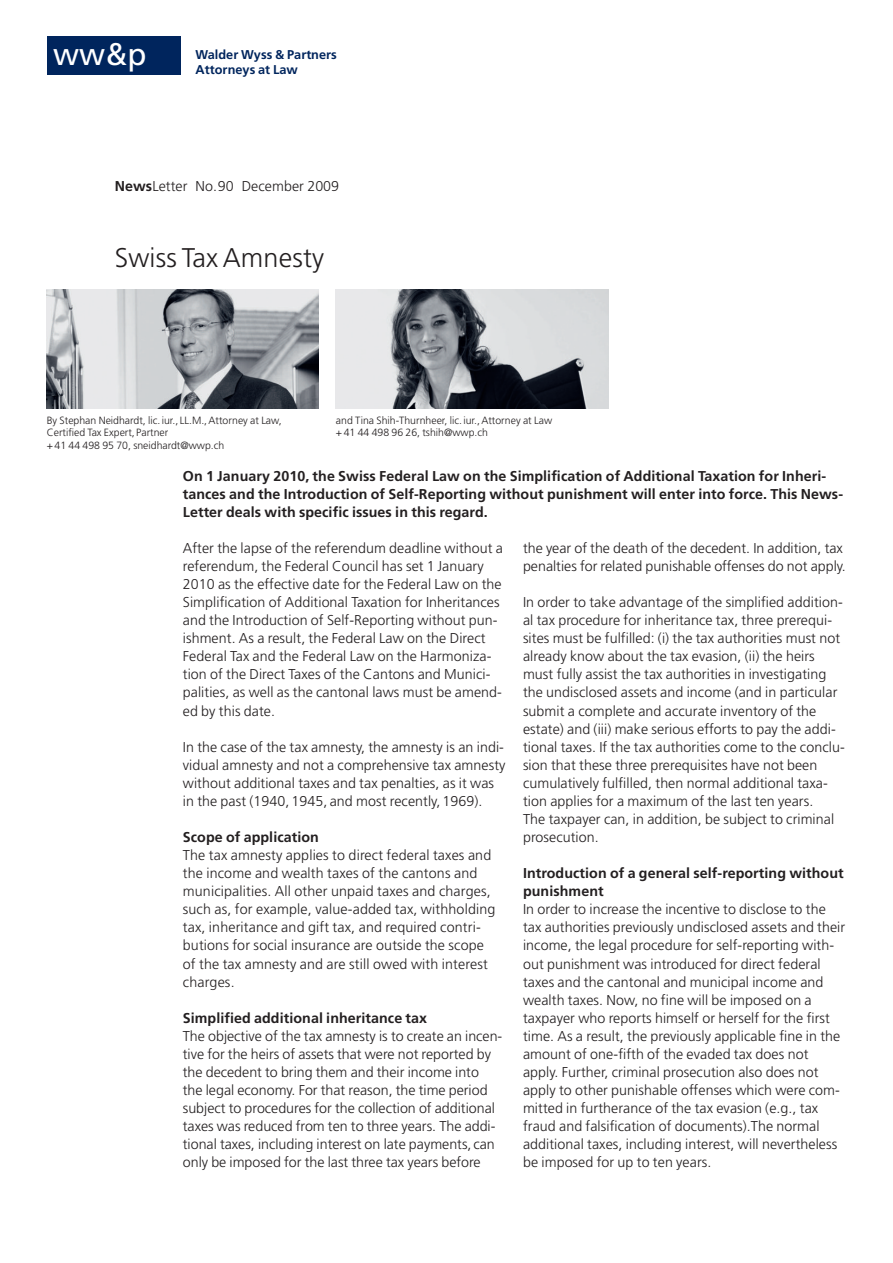
<style>
.page{position:relative;width:893px;height:1263px;background:#fff}
.page>*{position:absolute;margin:0;border:0;box-sizing:border-box;transform-origin:0 0}
.t1{font:31.2px "Frutiger";color:#fff}
.t2{font:300 27px "Frutiger";letter-spacing:.005em;color:#231f20}
.t3{font:300 14.25px/18px "Frutiger";letter-spacing:.005em;color:#231f20}
.t4{font:700 14.25px/18px "Frutiger";letter-spacing:.005em;color:#231f20}
.t5{font:700 12.75px/15.8px "Frutiger";color:#00255d}
.t6{font:300 10.5px/12.8px "Frutiger";color:#231f20}
.s1{font-weight:700}
</style>
<div class="page">
<div style="left:47px;top:36px;width:134px;height:38px;background:#00255d"></div>
<img style="left:47px;top:289px;width:272px;height:119px">
<img style="left:336px;top:289px;width:272px;height:119px">
<h1 class="t1" style="left:53px;top:41px;width:95px">ww&amp;p</h1>
<p class="t5" style="left:196px;top:47px;width:143px">Walder Wyss &amp; Partners<br>Attorneys at Law</p>
<p class="t3" style="left:115px;top:179px;width:226px"><span class="s1">News</span>Letter No.90 December 2009</p>
<h2 class="t2" style="left:115px;top:247px;width:211px">Swiss Tax Amnesty</h2>
<p class="t6" style="left:47px;top:414px;width:236px">By Stephan Neidhardt, lic.iur., LL.M.,Attorney at Law,<br>Certified Tax Expert, Partner<br>+41 44 498 95 70, sneidhardt@wwp.ch</p>
<p class="t4" style="left:183px;top:468px;width:662px">On 1 January 2010, the Swiss Federal Law on the Simplification of Additional Taxation for Inheri&shy;tances and the Introduction of Self-Reporting without punishment will enter into force. This News-<br>Letter deals with specific issues in this regard.</p>
<p class="t6" style="left:336px;top:414px;width:218px">and Tina Shih-Thurnheer, lic.iur.,Attorney at Law +41 44 498 96 26, tshih@wwp.ch</p>
<p class="t3" style="left:183px;top:540px;width:322px">After the lapse of the referendum deadline without a referendum, the Federal Council has set 1 January 2010 as the effective date for the Federal Law on the Simplification of Additional Taxation for Inheritances and the Introduction of Self-Reporting without pun&shy;ishment. As a result, the Federal Law on the Direct Federal Tax and the Federal Law on the Harmoniza&shy;tion of the Direct Taxes of the Cantons and Munici&shy;palities, as well as the cantonal laws must be amend&shy;ed by this date.</p>
<p class="t3" style="left:183px;top:739px;width:324px">In the case of the tax amnesty, the amnesty is an indi&shy;vidual amnesty and not a comprehensive tax amnesty without additional taxes and tax penalties, as it was in the past (1940, 1945, and most recently, 1969).</p>
<p class="t4" style="left:183px;top:829px;width:138px">Scope of application</p>
<p class="t3" style="left:183px;top:847px;width:314px">The tax amnesty applies to direct federal taxes and the income and wealth taxes of the cantons and municipalities. All other unpaid taxes and charges, such as, for example, value-added tax, withholding tax, inheritance and gift tax, and required contri&shy;butions for social insurance are outside the scope of the tax amnesty and are still owed with interest charges.</p>
<p class="t4" style="left:183px;top:1010px;width:246px">Simplified additional inheritance tax</p>
<p class="t3" style="left:183px;top:1028px;width:321px">The objective of the tax amnesty is to create an incen&shy;tive for the heirs of assets that were not reported by the decedent to bring them and their income into<br>the legal economy. For that reason, the time period subject to procedures for the collection of additional taxes was reduced from ten to three years. The addi&shy;tional taxes, including interest on late payments, can only be imposed for the last three tax years before</p>
<p class="t3" style="left:523px;top:540px;width:324px">the year of the death of the decedent. In addition, tax penalties for related punishable offenses do not apply.</p>
<p class="t3" style="left:523px;top:594px;width:323px">In order to take advantage of the simplified addition&shy;al tax procedure for inheritance tax, three prerequi&shy;sites must be fulfilled: (i) the tax authorities must not already know about the tax evasion, (ii) the heirs must fully assist the tax authorities in investigating the undisclosed assets and income (and in particular submit a complete and accurate inventory of the estate) and (iii) make serious efforts to pay the addi&shy;tional taxes. If the tax authorities come to the conclu&shy;sion that these three prerequisites have not been cumulatively fulfilled, then normal additional taxa&shy;tion applies for a maximum of the last ten years.<br>The taxpayer can, in addition, be subject to criminal prosecution.</p>
<p class="t4" style="left:523px;top:865px;width:322px">Introduction of a general self-reporting without punishment</p>
<p class="t3" style="left:523px;top:901px;width:324px">In order to increase the incentive to disclose to the tax authorities previously undisclosed assets and their income, the legal procedure for self-reporting with&shy;out punishment was introduced for direct federal taxes and the cantonal and municipal income and wealth taxes. Now, no fine will be imposed on a taxpayer who reports himself or herself for the first time. As a result, the previously applicable fine in the amount of one-fifth of the evaded tax does not apply. Further, criminal prosecution also does not apply to other punishable offenses which were com&shy;mitted in furtherance of the tax evasion (e.g., tax fraud and falsification of documents).The normal additional taxes, including interest, will nevertheless be imposed for up to ten years.</p>
</div>
